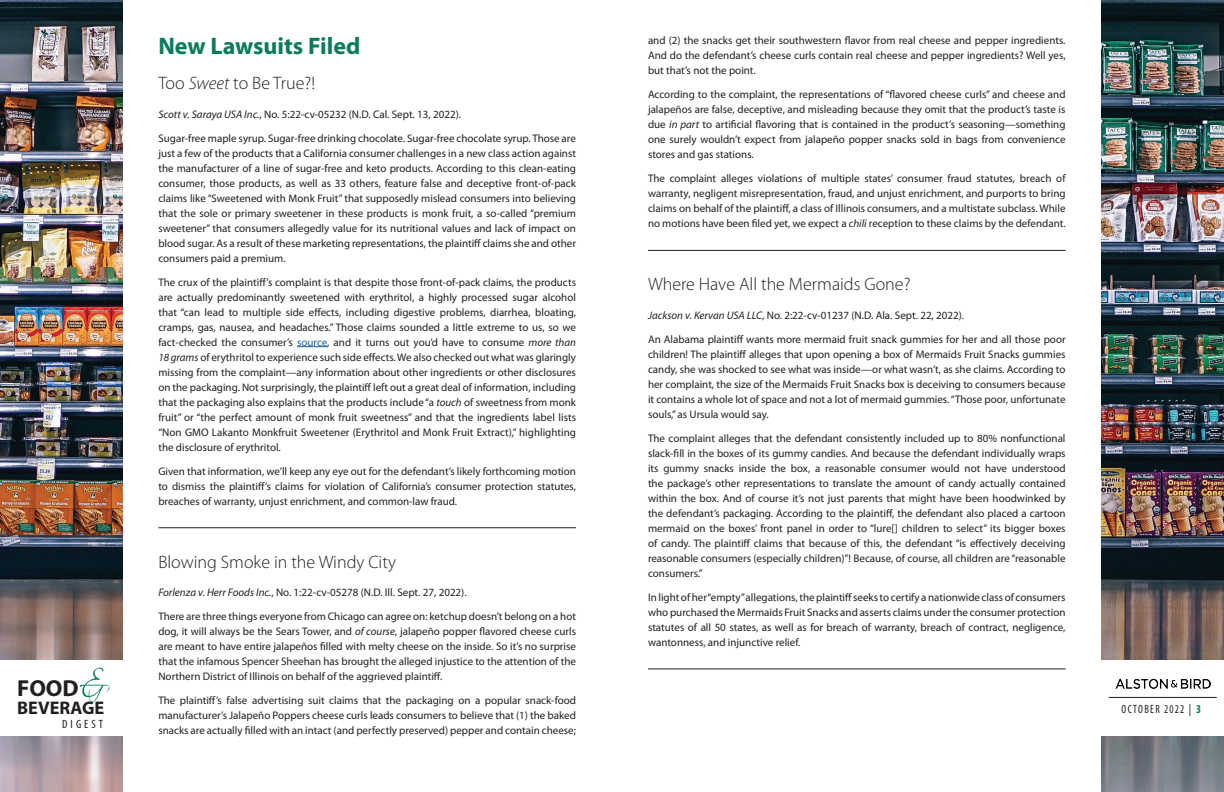
<style>
.page{position:relative;width:1224px;height:792px;background:#fff}
.page>*{position:absolute;margin:0;border:0;box-sizing:border-box;transform-origin:0 0}
.t1{font:700 24px "Myriad Pro";color:#087c5a}
.t2{font:700 23.2px "Myriad Pro";color:#231f20}
.t3{font:700 18.3px "Myriad Pro";color:#231f20}
.t4{font:300 18px "Myriad Pro";color:#231f20}
.t5{font:condensed 12px "Myriad Pro";letter-spacing:.13em;color:#231f20;scale:.9 1}
.t6{font:condensed 12px "Myriad Pro";letter-spacing:.13em;color:#231f20}
.t7{font:11px/15px "Myriad Pro";color:#231f20;text-align:justify}
.s1{font-style:italic}
.s2{color:#175d9e}
.s3{font-weight:700;color:#087c5a}
</style>
<div class="page">
<img style="left:0;top:0;width:122px;height:792px">
<img style="left:1102px;top:0;width:122px;height:792px">
<div style="left:0;top:660px;width:125px;height:75px;background:#fff"></div>
<svg style="left:80px;top:668px;width:30px;height:34px"></svg>
<div style="left:1096px;top:660px;width:128px;height:75px;background:#fff"></div>
<hr style="left:1109px;top:697px;width:108px;height:1px;background:#231f20">
<img style="left:1115px;top:678px;width:96px;height:11px">
<hr style="left:297px;top:346px;width:30px;height:1px;background:#175d9e">
<hr style="left:158px;top:528px;width:418px;height:1px;background:#231f20">
<hr style="left:648px;top:250px;width:418px;height:1px;background:#231f20">
<hr style="left:648px;top:669px;width:418px;height:1px;background:#231f20">
<h2 class="t2" style="left:17px;top:673px;width:63px">FOOD</h2>
<h3 class="t3" style="left:17px;top:696px;width:89px">BEVERAGE</h3>
<p class="t6" style="left:62px;top:716px;width:42px">DIGEST</p>
<h1 class="t1" style="left:158px;top:30px;width:204px">New Lawsuits Filed</h1>
<h3 class="t4" style="left:158px;top:72px;width:158px">Too <span class="s1">Sweet</span> to Be True?!</h3>
<p class="t7" style="left:158px;top:102px;width:419px;line-height:24px"><span class="s1">Scott v. Saraya USA Inc.</span>, No. 5:22-cv-05232 (N.D. Cal. Sept. 13, 2022).<br>Sugar-free maple syrup. Sugar-free drinking chocolate. Sugar-free chocolate syrup. Those are</p>
<p class="t7" style="left:158px;top:145px;width:419px">just a few of the products that a California consumer challenges in a new class action against the manufacturer of a line of sugar-free and keto products. According to this clean-eating consumer, those products, as well as 33 others, feature false and deceptive front-of-pack claims like “Sweetened with Monk Fruit” that supposedly mislead consumers into believing that the sole or primary sweetener in these products is monk fruit, a so-called “premium sweetener” that consumers allegedly value for its nutritional values and lack of impact on blood sugar. As a result of these marketing representations, the plaintiff claims she and other consumers paid a premium.</p>
<p class="t7" style="left:158px;top:274px;width:419px">The crux of the plaintiff’s complaint is that despite those front-of-pack claims, the products are actually predominantly sweetened with erythritol, a highly processed sugar alcohol that “can lead to multiple side effects, including digestive problems, diarrhea, bloating, cramps, gas, nausea, and headaches.” Those claims sounded a little extreme to us, so we fact-checked the consumer’s <span class="s2">source</span>, and it turns out you’d have to consume <span class="s1">more than 18 grams</span> of erythritol to experience such side effects. We also checked out what was glaringly missing from the complaint—any information about other ingredients or other disclosures on the packaging. Not surprisingly, the plaintiff left out a great deal of information, including that the packaging also explains that the products include “a <span class="s1">touch</span> of sweetness from monk fruit” or “the perfect amount of monk fruit sweetness” and that the ingredients label lists “Non GMO Lakanto Monkfruit Sweetener (Erythritol and Monk Fruit Extract),” highlighting the disclosure of erythritol.</p>
<p class="t7" style="left:158px;top:463px;width:419px">Given that information, we’ll keep any eye out for the defendant’s likely forthcoming motion to dismiss the plaintiff’s claims for violation of California’s consumer protection statutes, breaches of warranty, unjust enrichment, and common-law fraud.</p>
<h3 class="t4" style="left:158px;top:551px;width:239px">Blowing Smoke in the Windy City</h3>
<p class="t7" style="left:158px;top:580px;width:419px;line-height:24px"><span class="s1">Forlenza v. Herr Foods Inc.</span>, No. 1:22-cv-05278 (N.D. Ill. Sept. 27, 2022).<br>There are three things everyone from Chicago can agree on: ketchup doesn’t belong on a hot</p>
<p class="t7" style="left:158px;top:624px;width:419px">dog, it will always be the Sears Tower, and <span class="s1">of course</span>, jalapeño popper flavored cheese curls are meant to have entire jalapeños filled with melty cheese on the inside. So it’s no surprise that the infamous Spencer Sheehan has brought the alleged injustice to the attention of the Northern District of Illinois on behalf of the aggrieved plaintiff.</p>
<p class="t7" style="left:158px;top:693px;width:419px">The plaintiff’s false advertising suit claims that the packaging on a popular snack-food manufacturer’s Jalapeño Poppers cheese curls leads consumers to believe that (1) the baked snacks are actually filled with an intact (and perfectly preserved) pepper and contain cheese;</p>
<p class="t7" style="left:648px;top:33px;width:419px">and (2) the snacks get their southwestern flavor from real cheese and pepper ingredients.<br>And do the defendant’s cheese curls contain real cheese and pepper ingredients? Well yes, but that’s not the point.</p>
<p class="t7" style="left:648px;top:87px;width:419px">According to the complaint, the representations of “flavored cheese curls” and cheese and jalapeños are false, deceptive, and misleading because they omit that the product’s taste is due <span class="s1">in part</span> to artificial flavoring that is contained in the product’s seasoning—something one surely wouldn’t expect from jalapeño popper snacks sold in bags from convenience stores and gas stations.</p>
<p class="t7" style="left:648px;top:171px;width:419px">The complaint alleges violations of multiple states’ consumer fraud statutes, breach of warranty, negligent misrepresentation, fraud, and unjust enrichment, and purports to bring claims on behalf of the plaintiff, a class of Illinois consumers, and a multistate subclass. While no motions have been filed yet, we expect a <span class="s1">chili</span> reception to these claims by the defendant.</p>
<h3 class="t4" style="left:648px;top:273px;width:264px">Where Have All the Mermaids Gone?</h3>
<p class="t7" style="left:648px;top:303px;width:419px;line-height:24px"><span class="s1">Jackson v. Kervan USA LLC</span>, No. 2:22-cv-01237 (N.D. Ala. Sept. 22, 2022).<br>An Alabama plaintiff wants more mermaid fruit snack gummies for her and all those poor</p>
<p class="t7" style="left:648px;top:346px;width:419px">children! The plaintiff alleges that upon opening a box of Mermaids Fruit Snacks gummies candy, she was shocked to see what was inside—or what wasn’t, as she claims. According to her complaint, the size of the Mermaids Fruit Snacks box is deceiving to consumers because it contains a whole lot of space and not a lot of mermaid gummies. “Those poor, unfortunate souls,” as Ursula would say.</p>
<p class="t7" style="left:648px;top:430px;width:419px">The complaint alleges that the defendant consistently included up to 80% nonfunctional slack-fill in the boxes of its gummy candies. And because the defendant individually wraps its gummy snacks inside the box, a reasonable consumer would not have understood the package’s other representations to translate the amount of candy actually contained within the box. And of course it’s not just parents that might have been hoodwinked by the defendant’s packaging. According to the plaintiff, the defendant also placed a cartoon mermaid on the boxes’ front panel in order to “lure[] children to select” its bigger boxes of candy. The plaintiff claims that because of this, the defendant “is effectively deceiving reasonable consumers (especially children)”! Because, of course, all children are “reasonable consumers.”</p>
<p class="t7" style="left:648px;top:589px;width:419px">In light of her “empty” allegations, the plaintiff seeks to certify a nationwide class of consumers who purchased the Mermaids Fruit Snacks and asserts claims under the consumer protection statutes of all 50 states, as well as for breach of warranty, breach of contract, negligence, wantonness, and injunctive relief.</p>
<p class="t5" style="left:1122px;top:701px;width:90px">OCTOBER 2022 | <span class="s3">3</span></p>
</div>
